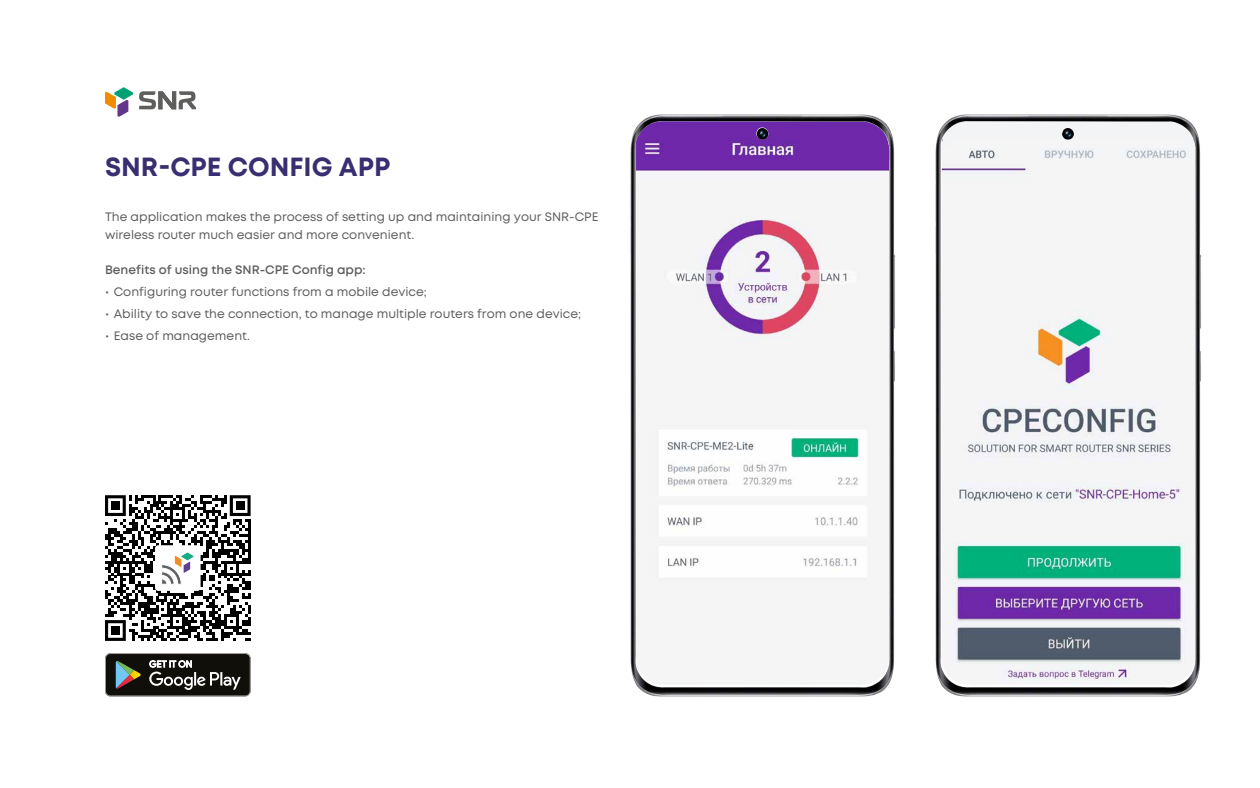
<style>
.page{position:relative;width:1260px;height:788px;background:#fff}
.page>*{position:absolute;margin:0;border:0;box-sizing:border-box;transform-origin:0 0}
.t1{font:700 26.25px "Mont";color:#382e70}
.t2{font:12.25px/17.5px "Mont";color:#5e5e5d}
.t3{font:600 12.25px "Mont";color:#5e5e5d}
</style>
<div class="page">
<svg style="left:139px;top:91px;width:57px;height:18px"></svg>
<svg style="left:105px;top:87px;width:28px;height:30px"></svg>
<img style="left:630px;top:115px;width:266px;height:581px">
<img style="left:936px;top:115px;width:265px;height:581px">
<svg style="left:105px;top:495px;width:146px;height:146px"></svg>
<svg style="left:105px;top:653px;width:146px;height:43px;background:#3a3934"></svg>
<h1 class="t1" style="left:105px;top:150px;width:287px">SNR-CPE CONFIG APP</h1>
<p class="t2" style="left:105px;top:208px;width:495px">The application makes the process of setting up and maintaining your SNR-CPE wireless router much easier and more convenient.</p>
<p class="t3" style="left:105px;top:262px;width:262px">Benefits of using the SNR-CPE Config app:</p>
<p class="t2" style="left:105px;top:283px;width:323px">• Configuring router functions from a mobile device;</p>
<p class="t2" style="left:105px;top:305px;width:478px">• Ability to save the connection, to manage multiple routers from one device;</p>
<p class="t2" style="left:105px;top:326px;width:146px">• Ease of management.</p>
</div>
